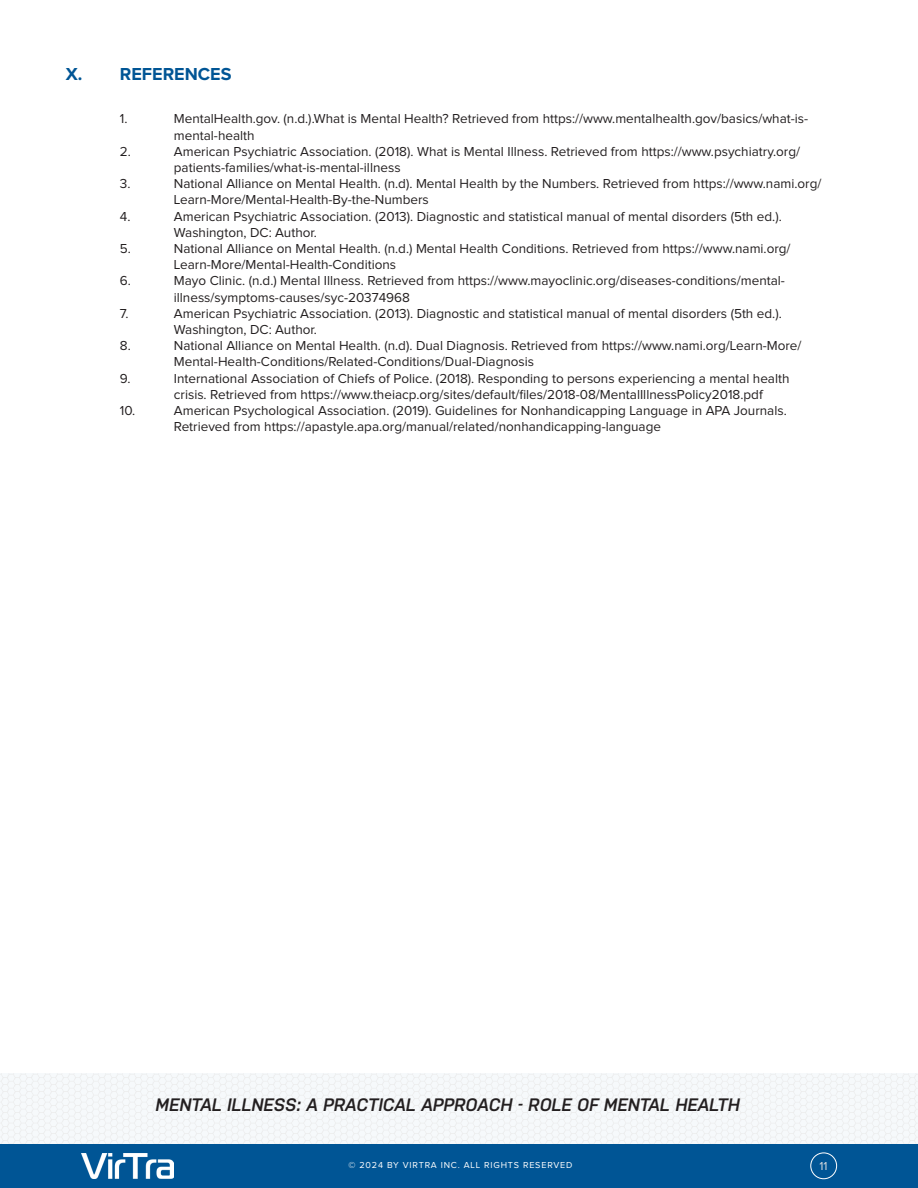
<style>
.page{position:relative;width:918px;height:1188px;background:#fff}
.page>*{position:absolute;margin:0;border:0;box-sizing:border-box;transform-origin:0 0}
.t1{font:italic 600 18px "Nudista";color:#231f20}
.t2{font:700 18px "Proxima Nova";color:#005595}
.t3{font:13.5px/16.2px "Proxima Nova";color:#231f20}
.t4{font:12px "Proxima Nova";color:#dcdddf}
.t5{font:300 9.3px "Proxima Nova";letter-spacing:.075em;color:#e7e8e9}
.t6{font:9px "Proxima Nova";letter-spacing:.09em;color:#fff}
</style>
<div class="page">
<svg style="left:0;top:1073px;width:918px;height:71px"></svg>
<div style="left:0;top:1144px;width:918px;height:44px;background:#005595"></div>
<div style="left:810px;top:1153px;width:27px;height:26px;border:1px solid #fff;border-radius:50%"></div>
<img style="left:81px;top:1153px;width:92px;height:25px">
<h1 class="t2" style="left:66px;top:61px;width:167px">X. REFERENCES</h1>
<p class="t3" style="left:120px;top:111px;width:9px">1.</p>
<p class="t3" style="left:174px;top:111px;width:636px">MentalHealth.gov. (n.d.).What is Mental Health? Retrieved from https://www.mentalhealth.gov/basics/what-is&shy;mental-health</p>
<p class="t3" style="left:120px;top:144px;width:13px">2.</p>
<p class="t3" style="left:174px;top:144px;width:628px">American Psychiatric Association. (2018). What is Mental Illness. Retrieved from https://www.psychiatry.org/ patients-families/what-is-mental-illness</p>
<p class="t3" style="left:120px;top:176px;width:12px">3.</p>
<p class="t3" style="left:174px;top:176px;width:649px">National Alliance on Mental Health. (n.d). Mental Health by the Numbers. Retrieved from https://www.nami.org/<br>Learn-More/Mental-Health-By-the-Numbers</p>
<p class="t3" style="left:120px;top:208px;width:12px">4.</p>
<p class="t3" style="left:174px;top:208px;width:610px">American Psychiatric Association. (2013). Diagnostic and statistical manual of mental disorders (5th ed.).<br>Washington, DC: Author.</p>
<p class="t3" style="left:120px;top:241px;width:13px">5.</p>
<p class="t3" style="left:174px;top:241px;width:618px">National Alliance on Mental Health. (n.d.) Mental Health Conditions. Retrieved from https://www.nami.org/<br>Learn-More/Mental-Health-Conditions</p>
<p class="t3" style="left:120px;top:273px;width:13px">6.</p>
<p class="t3" style="left:174px;top:273px;width:613px">Mayo Clinic. (n.d.) Mental Illness. Retrieved from https://www.mayoclinic.org/diseases-conditions/mental&shy;illness/symptoms-causes/syc-20374968</p>
<p class="t3" style="left:120px;top:306px;width:10px">7.</p>
<p class="t3" style="left:174px;top:306px;width:610px">American Psychiatric Association. (2013). Diagnostic and statistical manual of mental disorders (5th ed.).<br>Washington, DC: Author.</p>
<p class="t3" style="left:120px;top:338px;width:12px">8.</p>
<p class="t3" style="left:174px;top:338px;width:629px">National Alliance on Mental Health. (n.d). Dual Diagnosis. Retrieved from https://www.nami.org/Learn-More/<br>Mental-Health-Conditions/Related-Conditions/Dual-Diagnosis</p>
<p class="t3" style="left:120px;top:370px;width:12px">9.</p>
<p class="t3" style="left:174px;top:370px;width:617px">International Association of Chiefs of Police. (2018). Responding to persons experiencing a mental health crisis. Retrieved from https://www.theiacp.org/sites/default/files/2018-08/MentalIllnessPolicy2018.pdf</p>
<p class="t3" style="left:120px;top:403px;width:17px">10.</p>
<p class="t3" style="left:174px;top:403px;width:614px">American Psychological Association. (2019). Guidelines for Nonhandicapping Language in APA Journals.<br>Retrieved from https://apastyle.apa.org/manual/related/nonhandicapping-language</p>
<h1 class="t1" style="left:156px;top:1095px;width:586px">MENTAL ILLNESS: A PRACTICAL APPROACH - ROLE OF MENTAL HEALTH</h1>
<p class="t6" style="left:349px;top:1161px;width:225px">© 2024 BY VIRTRA INC. ALL RIGHTS RESERVED</p>
<p class="t5" style="left:349px;top:1164px;width:221px">© 2018 BY VIRTRA INC. ALL RIGHTS RESERVED</p>
<p class="t4" style="left:819px;top:1160px;width:10px">11</p>
</div>
